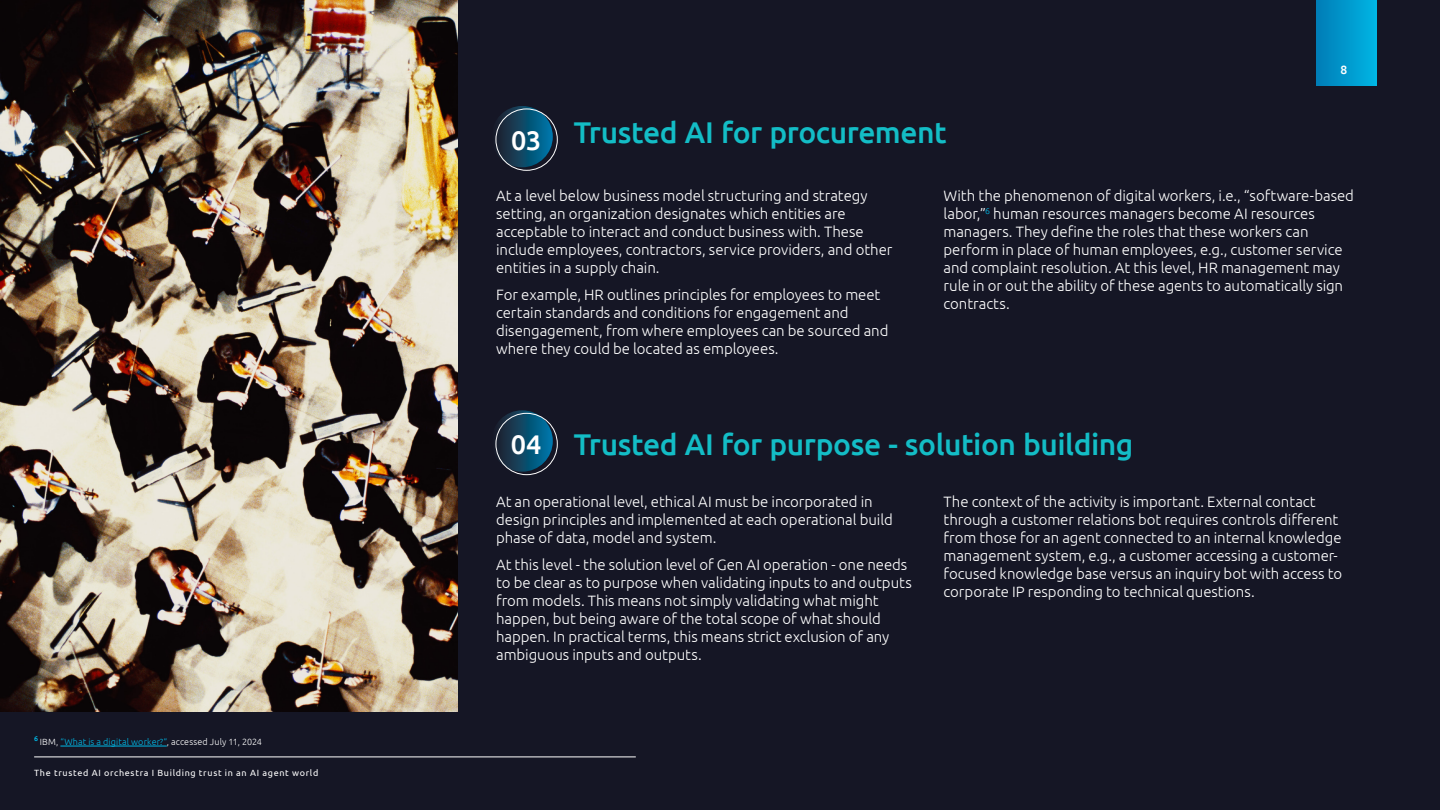
<style>
.page{position:relative;width:1440px;height:810px;background:#151625}
.page>*{position:absolute;margin:0;border:0;box-sizing:border-box;transform-origin:0 0}
.t1{font:500 30px "Ubuntu";letter-spacing:-.015em;color:#13bdc6}
.t2{font:500 27px "Ubuntu";color:#fff}
.t3{font:300 15px/18px "Ubuntu";letter-spacing:-.005em;color:#fff}
.t4{font:500 12px "Ubuntu";color:#fff}
.t5{font:9px "Ubuntu";letter-spacing:.075em;color:#fff}
.t6{font:300 9px "Ubuntu";letter-spacing:.015em;color:#fff}
.s1{color:#00b9e7}
</style>
<div class="page">
<img style="left:0;top:0;width:458px;height:712px">
<svg style="left:491px;top:106px;width:62px;height:61px;background:#134c69"></svg>
<div style="left:496px;top:109px;width:62px;height:62px;border:1px solid #fff;border-radius:50%"></div>
<svg style="left:491px;top:410px;width:62px;height:62px;background:#134b68"></svg>
<div style="left:496px;top:413px;width:62px;height:62px;border:1px solid #fff;border-radius:50%"></div>
<hr style="left:60px;top:746px;width:107px;height:1px;background:#00b9e7">
<hr style="left:34px;top:757px;width:602px;height:1px;background:#fff">
<div style="left:1316px;top:0;width:60px;height:85px;background:linear-gradient(to right,#007cb6,#00b4e3)"></div>
<p class="t6" style="left:34px;top:736px;width:229px"><sup>6</sup> IBM, <span class="s1">“What is a digital worker?”</span>, accessed July 11, 2024</p>
<p class="t5" style="left:34px;top:768px;width:286px">The trusted AI orchestra I Building trust in an AI agent world</p>
<h2 class="t2" style="left:511px;top:123px;width:32px">03</h2>
<h1 class="t1" style="left:574px;top:113px;width:374px">Trusted AI for procurement</h1>
<p class="t4" style="left:1340px;top:62px;width:8px">8</p>
<p class="t3" style="left:496px;top:186px;width:398px">At a level below business model structuring and strategy setting, an organization designates which entities are acceptable to interact and conduct business with. These include employees, contractors, service providers, and other entities in a supply chain.</p>
<p class="t3" style="left:496px;top:285px;width:394px">For example, HR outlines principles for employees to meet certain standards and conditions for engagement and disengagement, from where employees can be sourced and where they could be located as employees.</p>
<p class="t3" style="left:944px;top:186px;width:412px">With the phenomenon of digital workers, i.e., “software-based labor,”<sup>6</sup> human resources managers become AI resources managers. They define the roles that these workers can perform in place of human employees, e.g., customer service and complaint resolution. At this level, HR management may rule in or out the ability of these agents to automatically sign contracts.</p>
<h2 class="t2" style="left:511px;top:427px;width:32px">04</h2>
<h1 class="t1" style="left:574px;top:425px;width:561px">Trusted AI for purpose - solution building</h1>
<p class="t3" style="left:496px;top:492px;width:398px">At an operational level, ethical AI must be incorporated in design principles and implemented at each operational build phase of data, model and system.</p>
<p class="t3" style="left:496px;top:555px;width:417px">At this level - the solution level of Gen AI operation - one needs to be clear as to purpose when validating inputs to and outputs from models. This means not simply validating what might happen, but being aware of the total scope of what should happen. In practical terms, this means strict exclusion of any ambiguous inputs and outputs.</p>
<p class="t3" style="left:944px;top:492px;width:400px">The context of the activity is important. External contact through a customer relations bot requires controls different from those for an agent connected to an internal knowledge management system, e.g., a customer accessing a customer&shy;focused knowledge base versus an inquiry bot with access to corporate IP responding to technical questions.</p>
</div>
